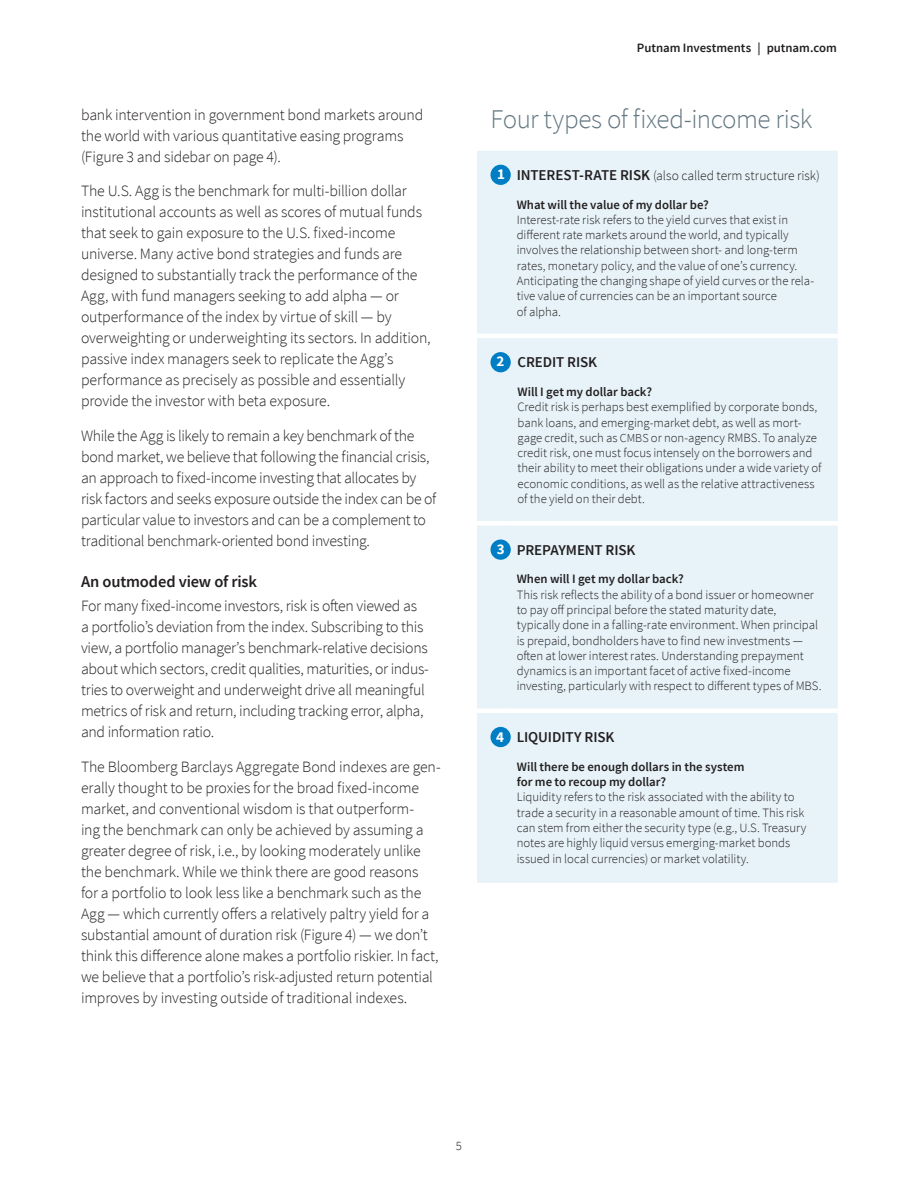
<style>
.page{position:relative;width:918px;height:1188px;background:#fff}
.page>*{position:absolute;margin:0;border:0;box-sizing:border-box;transform-origin:0 0}
.Chart_title{font:300 27px "Source Sans Pro";letter-spacing:-.02em;color:#647882}
.Subhead{font:600 16.5px "Source Sans Pro";letter-spacing:-.01em;color:#231f20}
.Body{font:300 15.75px/21px "Source Sans Pro";letter-spacing:-.015em;color:#231f20}
.Body-2{font:600 15px "Source Sans Pro";letter-spacing:-.01em;color:#231f20}
.Body-3{font:700 15px "Source Sans Pro";color:#fff}
.Body-4{font:300 13.5px "Source Sans Pro";color:#231f20}
.Table_text{font:300 12.75px/15.3px "Source Sans Pro";color:#231f20}
.t1{font:600 12.75px "Source Sans Pro";color:#231f20}
.s1{font-weight:600;font-size:15px}
.s2{font-weight:600}
.s3{font-size:12.15px}
</style>
<div class="page">
<div style="left:477px;top:151px;width:361px;height:732px;background:#e7f3f9"></div>
<hr style="left:477px;top:334px;width:34px;height:4px;background:#fff">
<hr style="left:511px;top:334px;width:327px;height:4px;background:#fff">
<div style="left:477px;top:521px;width:34px;height:5px;background:#fff"></div>
<div style="left:511px;top:521px;width:327px;height:5px;background:#fff"></div>
<div style="left:477px;top:708px;width:34px;height:5px;background:#fff"></div>
<div style="left:511px;top:708px;width:327px;height:5px;background:#fff"></div>
<div style="left:490px;top:165px;width:21px;height:20px;background:#007ec5;border-radius:50%"></div>
<div style="left:491px;top:352px;width:20px;height:20px;background:#007ec5;border-radius:50%"></div>
<div style="left:491px;top:540px;width:20px;height:20px;background:#007ec5;border-radius:50%"></div>
<div style="left:491px;top:727px;width:20px;height:20px;background:#007ec5;border-radius:50%"></div>
<p class="Body" style="left:81px;top:104px;width:344px">bank intervention in government bond markets around the world with various quantitative easing programs (Figure 3 and sidebar on page 4).</p>
<p class="Body" style="left:81px;top:181px;width:351px">The U.S. Agg is the benchmark for multi-billion dollar institutional accounts as well as scores of mutual funds that seek to gain exposure to the U.S. fixed-income universe. Many active bond strategies and funds are designed to substantially track the performance of the Agg, with fund managers seeking to add alpha — or outperformance of the index by virtue of skill — by overweighting or underweighting its sectors. In addition, passive index managers seek to replicate the Agg’s performance as precisely as possible and essentially provide the investor with beta exposure.</p>
<p class="Body" style="left:81px;top:425px;width:357px">While the Agg is likely to remain a key benchmark of the bond market, we believe that following the financial crisis, an approach to fixed-income investing that allocates by risk factors and seeks exposure outside the index can be of particular value to investors and can be a complement to traditional benchmark-oriented bond investing.</p>
<p class="Subhead" style="left:81px;top:571px;width:178px">An outmoded view of risk</p>
<p class="Body" style="left:81px;top:596px;width:350px">For many fixed-income investors, risk is often viewed as<br>a portfolio’s deviation from the index. Subscribing to this view, a portfolio manager’s benchmark-relative decisions about which sectors, credit qualities, maturities, or indus&shy;tries to overweight and underweight drive all meaningful metrics of risk and return, including tracking error, alpha, and information ratio.</p>
<p class="Body" style="left:81px;top:756px;width:361px">The Bloomberg Barclays Aggregate Bond indexes are gen&shy;erally thought to be proxies for the broad fixed-income market, and conventional wisdom is that outperform-<br>ing the benchmark can only be achieved by assuming a greater degree of risk, i.e., by looking moderately unlike the benchmark. While we think there are good reasons<br>for a portfolio to look less like a benchmark such as the Agg — which currently offers a relatively paltry yield for a substantial amount of duration risk (Figure 4) — we don’t think this difference alone makes a portfolio riskier. In fact, we believe that a portfolio’s risk-adjusted return potential improves by investing outside of traditional indexes.</p>
<p class="t1" style="left:637px;top:39px;width:202px">Putnam Investments | putnam.com</p>
<p class="Chart_title" style="left:490px;top:103px;width:323px">Four types of fixed-income risk</p>
<p class="Body-3" style="left:497px;top:165px;width:9px">1</p>
<p class="Body-4" style="left:517px;top:167px;width:305px"><span class="s1">INTEREST-RATE RISK</span> (also called term structure risk)</p>
<p class="Table_text" style="left:517px;top:197px;width:299px"><span class="s2">What will the value of my dollar be?<br></span>Interest-rate risk refers to the yield curves that exist in different rate markets around the world, and typically involves the relationship between short- and long-term rates, monetary policy, and the value of one’s currency.<br>Anticipating the changing shape of yield curves or the rela&shy;tive value of currencies can be an important source<br>of alpha.</p>
<p class="Body-3" style="left:497px;top:352px;width:9px">2</p>
<p class="Body-2" style="left:518px;top:353px;width:81px">CREDIT RISK</p>
<p class="Table_text" style="left:517px;top:384px;width:305px"><span class="s2">Will I get my dollar back?<br></span>Credit risk is perhaps best exemplified by corporate bonds, bank loans, and emerging-market debt, as well as mort&shy;gage credit, such as <span class="s3">CMBS</span> or non-agency RMBS. To analyze credit risk, one must focus intensely on the borrowers and their ability to meet their obligations under a wide variety of economic conditions, as well as the relative attractiveness of the yield on their debt.</p>
<p class="Body-3" style="left:497px;top:540px;width:9px">3</p>
<p class="Body-2" style="left:517px;top:540px;width:120px">PREPAYMENT RISK</p>
<p class="Table_text" style="left:517px;top:572px;width:306px"><span class="s2">When will I get my dollar back?<br></span>This risk reflects the ability of a bond issuer or homeowner to pay off principal before the stated maturity date, typically done in a falling-rate environment. When principal is prepaid, bondholders have to find new investments — often at lower interest rates. Understanding prepayment dynamics is an important facet of active fixed-income investing, particularly with respect to different types of MBS.</p>
<p class="Body-3" style="left:496px;top:727px;width:9px">4</p>
<p class="Body-2" style="left:517px;top:728px;width:99px">LIQUIDITY RISK</p>
<p class="Table_text" style="left:517px;top:759px;width:291px"><span class="s2">Will there be enough dollars in the system<br>for me to recoup my dollar?<br></span>Liquidity refers to the risk associated with the ability to trade a security in a reasonable amount of time. This risk can stem from either the security type (e.g., U.S. Treasury notes are highly liquid versus emerging-market bonds issued in local currencies) or market volatility.</p>
<p class="Table_text" style="left:456px;top:1139px;width:8px">5</p>
</div>
